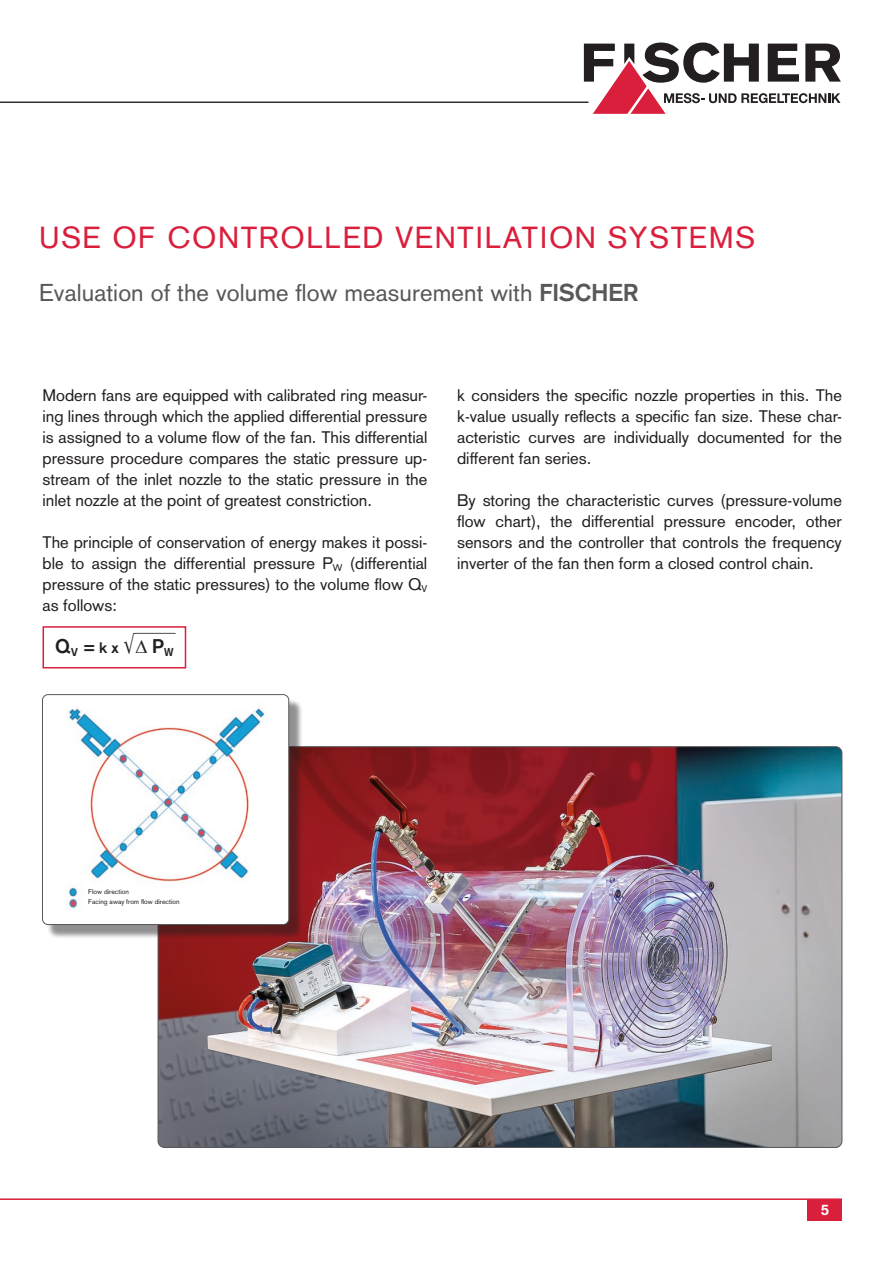
<style>
.page{position:relative;width:893px;height:1263px;background:#fff}
.page>*{position:absolute;margin:0;border:0;box-sizing:border-box;transform-origin:0 0}
.t1{font:30px "Akzidenz Grotesk";letter-spacing:.05em;color:#da1f3d}
.t2{font:24px "Akzidenz Grotesk";letter-spacing:.005em;color:#57585a}
.t3{font:700 19.5px "Akzidenz Grotesk";color:#231f20}
.t4{font:16.5px/21px "Akzidenz Grotesk";color:#231f20;text-align:justify}
.t5{font:700 15px "Akzidenz Grotesk";color:#fff}
.t6{font:6.75px/10.5px "Akzidenz Grotesk";color:#231f20}
.s1{font-weight:700}
.s2{font-size:15px}
.s3{font-family:"Math Technical P05";font-weight:400;font-size:23.4px}
</style>
<div class="page">
<hr style="left:0;top:1198px;width:842px;height:2px;background:#da1f3d">
<div style="left:808px;top:1199px;width:34px;height:21px;background:#da1f3d"></div>
<svg style="left:584px;top:43px;width:257px;height:71px"></svg>
<hr style="left:0;top:102px;width:589px;height:1px;background:#231f20">
<img style="left:158px;top:748px;width:684px;height:398px">
<div style="left:46px;top:698px;width:257px;height:241px;background:#231f20;opacity:.5"></div>
<img style="left:44px;top:695px;width:245px;height:229px">
<div style="left:42px;top:694px;width:247px;height:231px;border:1px solid #57585a;border-radius:6px"></div>
<div style="left:43px;top:626px;width:143px;height:42px;border:2px solid #da1f3d"></div>
<h1 class="t1" style="left:39px;top:220px;width:718px">USE OF CONTROLLED VENTILATION SYSTEMS</h1>
<h2 class="t2" style="left:39px;top:279px;width:601px">Evaluation of the volume flow measurement with <span class="s1">FISCHER</span></h2>
<p class="t4" style="left:43px;top:385px;width:386px">Modern fans are equipped with calibrated ring measur&shy;ing lines through which the applied differential pressure is assigned to a volume flow of the fan. This differential pressure procedure compares the static pressure up&shy;stream of the inlet nozzle to the static pressure in the inlet nozzle at the point of greatest constriction.</p>
<p class="t4" style="left:43px;top:532px;width:386px">The principle of conservation of energy makes it possi&shy;ble to assign the differential pressure P<sub>W</sub> (differential pressure of the static pressures) to the volume flow Q<sub>V </sub>as follows:</p>
<p class="t3" style="left:55px;top:634px;width:121px">Q<sub>V</sub> = <span class="s2">k x</span> <span class="s3">kl</span>∆ P<sub>W</sub></p>
<p class="t4" style="left:457px;top:385px;width:386px">k considers the specific nozzle properties in this. The k-value usually reflects a specific fan size. These char&shy;acteristic curves are individually documented for the different fan series.</p>
<p class="t4" style="left:457px;top:490px;width:386px">By storing the characteristic curves (pressure-volume flow chart), the differential pressure encoder, other sensors and the controller that controls the frequency inverter of the fan then form a closed control chain.</p>
<p class="t6" style="left:88px;top:886px;width:93px">Flow direction<br>Facing away from flow direction</p>
<p class="t5" style="left:821px;top:1201px;width:10px">5</p>
</div>
